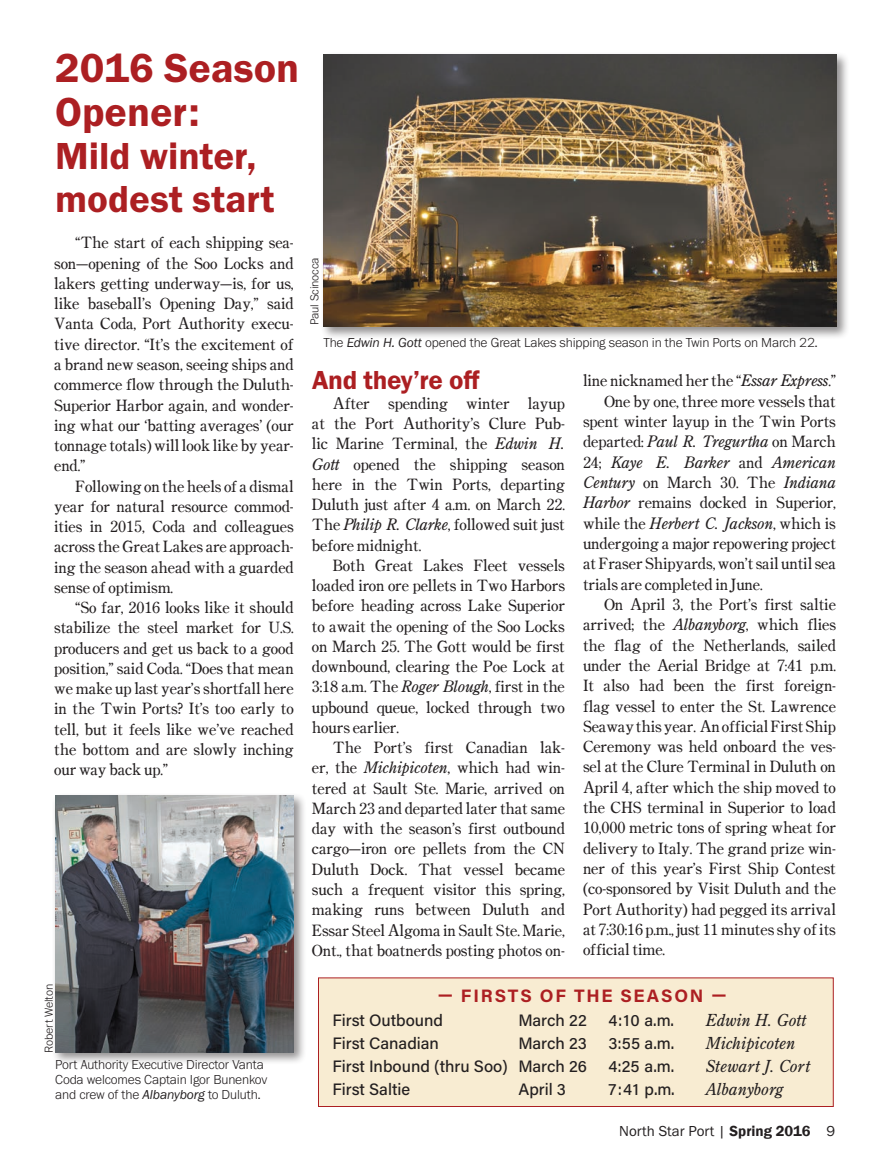
<style>
.page{position:relative;width:891px;height:1161px;background:#fff}
.page>*{position:absolute;margin:0;border:0;box-sizing:border-box;transform-origin:0 0}
.t1{font:42px/43.5px "Franklin Gothic URW Dem";color:#ac1f22}
.t2{font:39px/43.5px "Franklin Gothic URW Dem";color:#ac1f22}
.t3{font:27px "Franklin Gothic URW Dem";letter-spacing:-.01em;color:#ac1f22}
.t4{font:700 18px "Acumin Pro";letter-spacing:.1em;color:#ac1f22}
.t5{font:500 16.5px "Acumin Pro";color:#231f20}
.t6{font:italic 16.5px "Century Old Style Std";color:#231f20}
.t7{font:15.75px/20.2px "Century Oldstyle ICG";letter-spacing:-.01em;color:#231f20;text-align:justify}
.t8{font:italic 15.75px/20.2px "Century Old Style Std";letter-spacing:-.01em;color:#231f20}
.t9{font:15px "Franklin Gothic URW Boo";color:#231f20}
.t10{font:300 13.5px/15px "Franklin Gothic URW";letter-spacing:-.01em;color:#231f20}
.t11{font:300 12px "Franklin Gothic URW";letter-spacing:-.01em;color:#231f20}
.s1{font-family:"Franklin Gothic URW Boo Ita";font-weight:400}
.s2{font-family:"Century Old Style Std";font-style:italic}
.s3{font-family:"Century Oldstyle ICG";font-style:normal}
.s4{font-family:"Franklin Gothic";font-weight:600}
</style>
<div class="page">
<div style="left:52px;top:792px;width:255px;height:274px;background:#231f20;opacity:.5"></div>
<img style="left:55px;top:795px;width:239px;height:258px">
<div style="left:320px;top:51px;width:530px;height:289px;background:#231f20;opacity:.5"></div>
<img style="left:323px;top:55px;width:514px;height:272px">
<div style="left:318px;top:977px;width:516px;height:130px;background:#f8ecd2;border:1px solid #ac1f22"></div>
<h1 class="t1" style="left:55px;top:46px;width:246px">2016 Season<br>Opener:</h1>
<h2 class="t2" style="left:55px;top:134px;width:221px">Mild winter, modest start</h2>
<p class="t7" style="left:54px;top:232px;width:241px;text-indent:21px">“The start of each shipping sea&shy;son—opening of the Soo Locks and lakers getting underway—is, for us, like baseball’s Opening Day,” said Vanta Coda, Port Authority execu&shy;tive director. “It’s the excitement of a brand new season, seeing ships and commerce flow through the Duluth-Superior Harbor again, and wonder&shy;ing what our ‘batting averages’ (our tonnage totals) will look like by year&shy;end.”</p>
<p class="t7" style="left:54px;top:475px;width:241px;text-indent:21px">Following on the heels of a dismal year for natural resource commod&shy;ities in 2015, Coda and colleagues across the Great Lakes are approach&shy;ing the season ahead with a guarded sense of optimism.</p>
<p class="t7" style="left:54px;top:597px;width:241px;text-indent:21px">“So far, 2016 looks like it should stabilize the steel market for U.S. producers and get us back to a good position,” said Coda. “Does that mean we make up last year’s shortfall here in the Twin Ports? It’s too early to tell, but it feels like we’ve reached the bottom and are slowly inching our way back up.”</p>
<p class="t11" style="left:41px;top:1053px;width:70px;rotate:-90deg">Robert Welton</p>
<p class="t10" style="left:55px;top:1057px;width:214px">Port Authority Executive Director Vanta<br>Coda welcomes Captain Igor Bunenkov and crew of the <span class="s1">Albanyborg</span> to Duluth.</p>
<p class="t11" style="left:307px;top:325px;width:69px;rotate:-90deg">Paul Scinocca</p>
<p class="t10" style="left:323px;top:335px;width:496px">The <span class="s1">Edwin H. Gott</span> opened the Great Lakes shipping season in the Twin Ports on March 22.</p>
<h3 class="t3" style="left:312px;top:363px;width:169px">And they’re off</h3>
<p class="t7" style="left:312px;top:393px;width:255px;text-indent:21px">After spending winter layup at the Port Authority’s Clure Pub&shy;lic Marine Terminal, the <span class="s2">Edwin H.<br>Gott</span> opened the shipping season here in the Twin Ports, departing Duluth just after 4 a.m. on March 22.<br>The <span class="s2">Philip R. Clarke</span>, followed suit just before midnight.</p>
<p class="t7" style="left:312px;top:555px;width:255px;text-indent:21px">Both Great Lakes Fleet vessels loaded iron ore pellets in Two Harbors before heading across Lake Superior to await the opening of the Soo Locks on March 25. The Gott would be first downbound, clearing the Poe Lock at 3:18 a.m. The <span class="s2">Roger Blough</span>, first in the upbound queue, locked through two hours earlier.</p>
<p class="t7" style="left:312px;top:737px;width:255px;text-indent:21px">The Port’s first Canadian lak&shy;er, the <span class="s2">Michipicoten</span>, which had win&shy;tered at Sault Ste. Marie, arrived on March 23 and departed later that same day with the season’s first outbound cargo—iron ore pellets from the CN Duluth Dock. That vessel became such a frequent visitor this spring, making runs between Duluth and Essar Steel Algoma in Sault Ste. Marie, Ont., that boatnerds posting photos on-</p>
<p class="t7" style="left:583px;top:370px;width:255px;text-align:right">line nicknamed her the “<span class="s2">Essar Express</span>.” One by one, three more vessels that spent winter layup in the Twin Ports departed: <span class="s2">Paul R. Tregurtha</span> on March</p>
<p class="t8" style="left:583px;top:452px;width:255px"><span class="s3">24;</span> Kaye E. Barker <span class="s3">and</span> American<br>Century <span class="s3">on March 30. The</span> Indiana</p>
<p class="t7" style="left:583px;top:492px;width:255px"><span class="s2">Harbor</span> remains docked in Superior, while the <span class="s2">Herbert C. Jackson</span>, which is undergoing a major repowering project at Fraser Shipyards, won’t sail until sea trials are completed in June.</p>
<p class="t7" style="left:583px;top:594px;width:255px;text-indent:21px">On April 3, the Port’s first saltie arrived; the <span class="s2">Albanyborg</span>, which flies the flag of the Netherlands, sailed under the Aerial Bridge at 7:41 p.m.<br>It also had been the first foreign&shy;flag vessel to enter the St. Lawrence Seaway this year. An official First Ship Ceremony was held onboard the ves&shy;sel at the Clure Terminal in Duluth on April 4, after which the ship moved to the CHS terminal in Superior to load 10,000 metric tons of spring wheat for delivery to Italy. The grand prize win&shy;ner of this year’s First Ship Contest (co-sponsored by Visit Duluth and the Port Authority) had pegged its arrival at 7:30:16 p.m., just 11 minutes shy of its official time.</p>
<p class="t4" style="left:438px;top:983px;width:290px">— FIRSTS OF THE SEASON —</p>
<p class="t5" style="left:332px;top:1008px;width:112px">First Outbound</p>
<p class="t5" style="left:518px;top:1008px;width:70px">March 22</p>
<p class="t5" style="left:608px;top:1008px;width:67px">4:10 a.m.</p>
<p class="t6" style="left:706px;top:1009px;width:102px">Edwin H. Gott</p>
<p class="t5" style="left:332px;top:1032px;width:108px">First Canadian</p>
<p class="t5" style="left:518px;top:1032px;width:70px">March 23</p>
<p class="t5" style="left:608px;top:1032px;width:67px">3:55 a.m.</p>
<p class="t6" style="left:706px;top:1033px;width:91px">Michipicoten</p>
<p class="t5" style="left:332px;top:1055px;width:256px">First Inbound (thru Soo) March 26</p>
<p class="t5" style="left:608px;top:1055px;width:67px">4:25 a.m.</p>
<p class="t6" style="left:706px;top:1056px;width:106px">Stewart J. Cort</p>
<p class="t5" style="left:332px;top:1078px;width:79px">First Saltie</p>
<p class="t5" style="left:518px;top:1078px;width:49px">April 3</p>
<p class="t5" style="left:608px;top:1078px;width:68px">7:41 p.m.</p>
<p class="t6" style="left:706px;top:1079px;width:79px">Albanyborg</p>
<p class="t9" style="left:619px;top:1122px;width:217px">North Star Port | <span class="s4">Spring 2016</span> 9</p>
</div>
